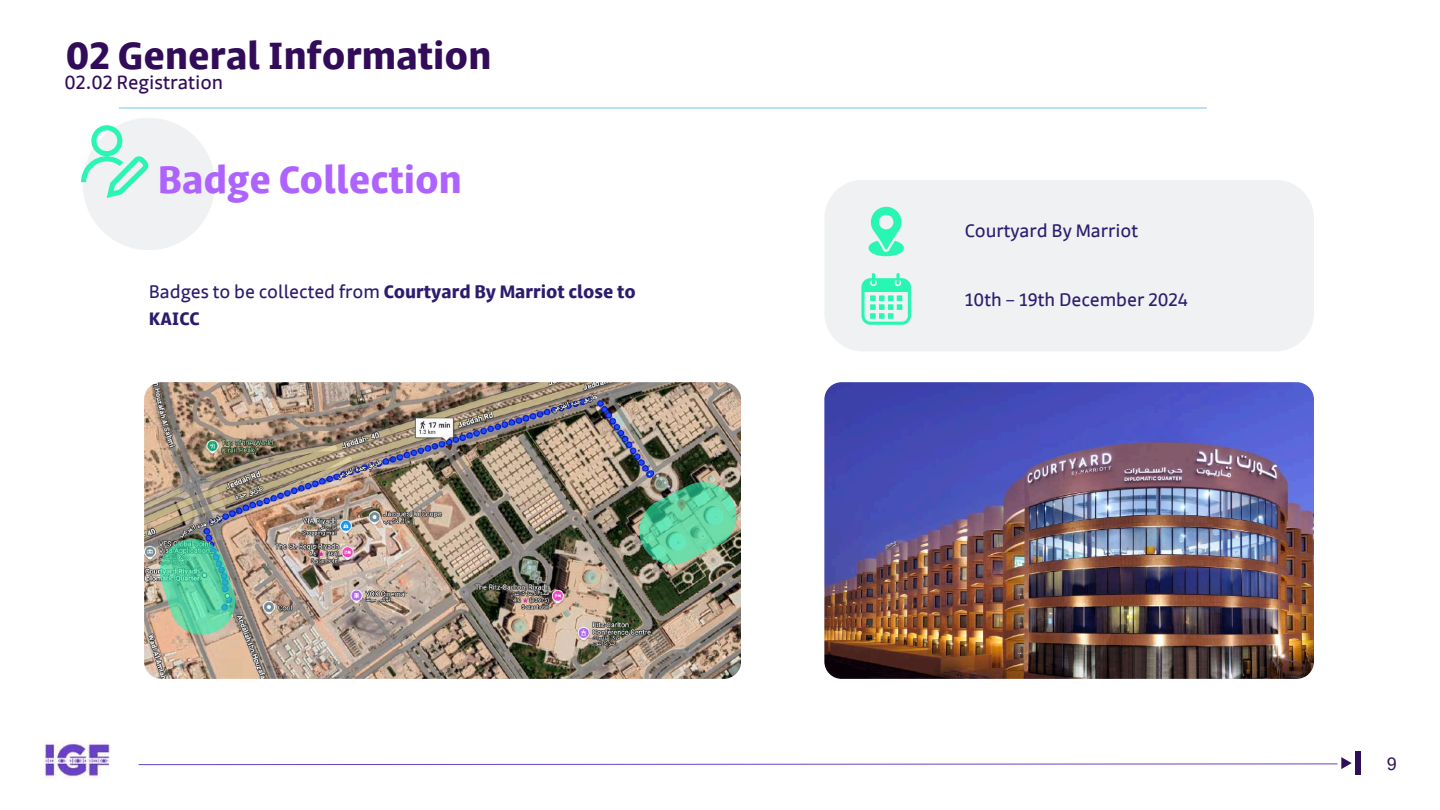
<style>
.page{position:relative;width:1440px;height:810px;background:#fff}
.page>*{position:absolute;margin:0;border:0;box-sizing:border-box;transform-origin:0 0}
.t1{font:700 42px "Jali Arabic";color:#320c58}
.t2{font:700 42px "Jali Arabic";color:#ae63ff}
.t3{font:21px "Jali Arabic";color:#320c58}
.t4{font:700 20px/27.8px "Jali Arabic";color:#2d1c6e}
.t5{font:20px "Jali Arabic";color:#2d1c6e}
.t6{font:18px "Arimo";color:#2f1058}
.s1{font-weight:400}
</style>
<div class="page">
<div style="left:1355px;top:752px;width:5px;height:23px;background:#2f1058"></div>
<svg style="left:138px;top:757px;width:1214px;height:12px"></svg>
<hr style="left:119px;top:108px;width:1088px;height:1px;background:#75c3fc">
<img style="left:43px;top:740px;width:67px;height:39px">
<svg style="left:81px;top:118px;width:134px;height:132px"></svg>
<img style="left:824px;top:382px;width:489px;height:297px;border-radius:17px">
<div style="left:825px;top:180px;width:489px;height:171px;background:#f0f1f2"></div>
<svg style="left:861px;top:273px;width:50px;height:52px"></svg>
<svg style="left:869px;top:207px;width:35px;height:49px"></svg>
<img style="left:144px;top:382px;width:597px;height:297px;border-radius:17px">
<img style="left:159px;top:538px;width:77px;height:98px">
<img style="left:635px;top:477px;width:106px;height:92px">
<h1 class="t1" style="left:66px;top:25px;width:427px">02 General Information</h1>
<p class="t3" style="left:65px;top:67px;width:160px">02.02 Registration</p>
<h1 class="t2" style="left:158px;top:149px;width:306px">Badge Collection</h1>
<p class="t4" style="left:149px;top:277px;width:488px"><span class="s1">Badges to be collected from</span> Courtyard By Marriot close to<br>KAICC</p>
<p class="t5" style="left:965px;top:216px;width:175px">Courtyard By Marriot</p>
<p class="t5" style="left:965px;top:285px;width:225px">10th – 19th December 2024</p>
<p class="t6" style="left:1387px;top:753px;width:12px">9</p>
</div>
